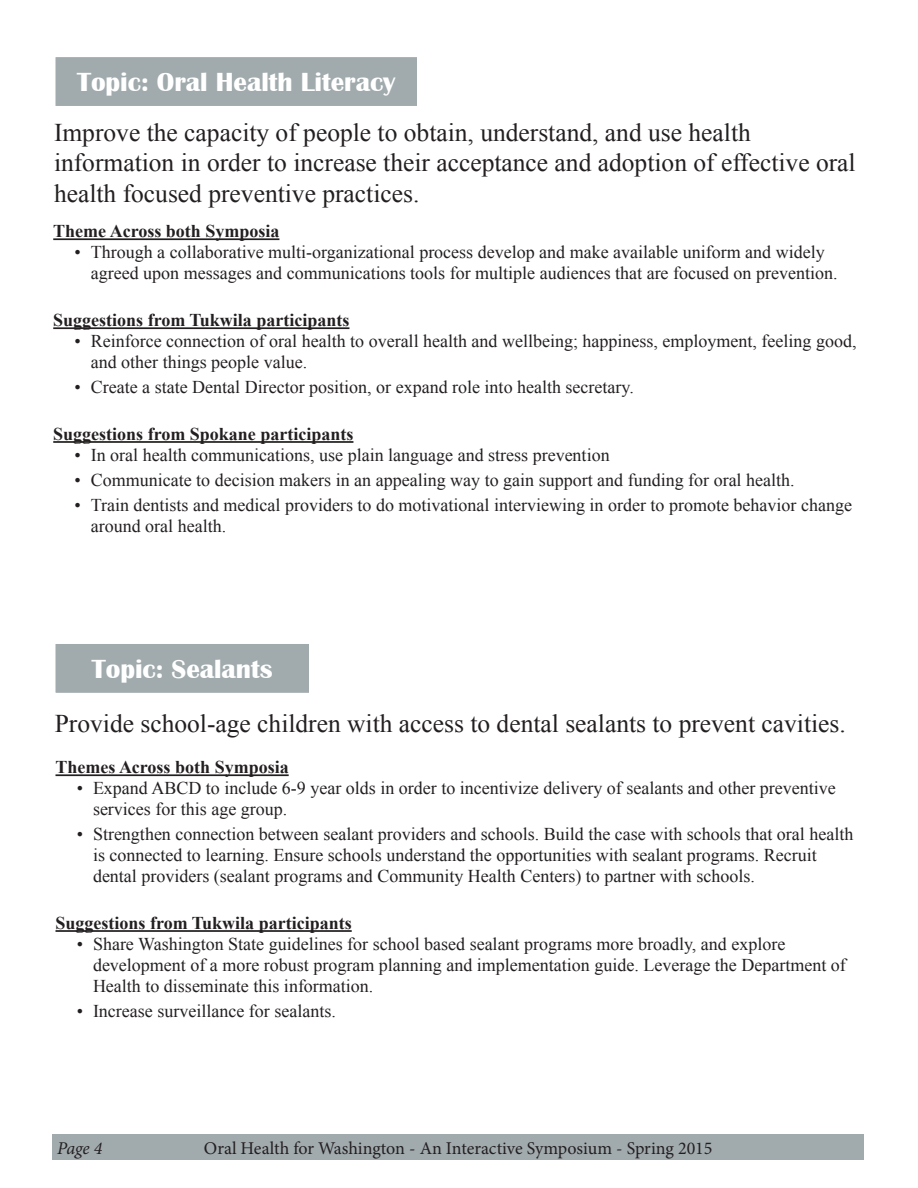
<style>
.page{position:relative;width:918px;height:1188px;background:#fff}
.page>*{position:absolute;margin:0;border:0;box-sizing:border-box;transform-origin:0 0}
.Subtitles{font:700 27px "Britannic";color:#fff}
.Body_Text_LARGE{font:25.5px/30.6px "Times New Roman";color:#231f20}
.t1{font:18px/21px "Times New Roman";color:#231f20}
.Body_Text{font:700 18px "Times New Roman";color:#231f20}
.t2{font:18px "Minion Pro";color:#231f20}
.t3{font:italic 18px "Minion Pro";color:#231f20}
</style>
<div class="page">
<div style="left:52px;top:1134px;width:812px;height:26px;background:#a1aaad"></div>
<div style="left:55px;top:56px;width:363px;height:51px;background:#a1aaad"></div>
<div style="left:54px;top:56px;width:364px;height:51px;border:2px solid #fff"></div>
<div style="left:55px;top:643px;width:255px;height:51px;background:#a1aaad"></div>
<div style="left:54px;top:642px;width:256px;height:52px;border:2px solid #fff"></div>
<hr style="left:53px;top:238px;width:226px;height:2px;background:#231f20">
<hr style="left:53px;top:327px;width:296px;height:2px;background:#231f20">
<hr style="left:53px;top:441px;width:300px;height:2px;background:#231f20">
<hr style="left:56px;top:774px;width:233px;height:2px;background:#231f20">
<hr style="left:56px;top:930px;width:296px;height:2px;background:#231f20">
<p class="Subtitles" style="left:77px;top:66px;width:320px">Topic: Oral Health Literacy</p>
<p class="Body_Text_LARGE" style="left:54px;top:117px;width:803px">Improve the capacity of people to obtain, understand, and use health information in order to increase their acceptance and adoption of effective oral health focused preventive practices.</p>
<p class="Body_Text" style="left:53px;top:219px;width:228px">Theme Across both Symposia</p>
<p class="t1" style="left:91px;top:241px;width:748px;text-indent:-16px">• Through a collaborative multi-organizational process develop and make available uniform and widely agreed upon messages and communications tools for multiple audiences that are focused on prevention.</p>
<p class="Body_Text" style="left:53px;top:308px;width:298px">Suggestions from Tukwila participants</p>
<p class="t1" style="left:91px;top:330px;width:767px;text-indent:-16px">• Reinforce connection of oral health to overall health and wellbeing; happiness, employment, feeling good, and other things people value.</p>
<p class="t1" style="left:75px;top:376px;width:561px">• Create a state Dental Director position, or expand role into health secretary.</p>
<p class="Body_Text" style="left:53px;top:422px;width:302px">Suggestions from Spokane participants</p>
<p class="t1" style="left:75px;top:444px;width:537px">• In oral health communications, use plain language and stress prevention</p>
<p class="t1" style="left:75px;top:469px;width:722px">• Communicate to decision makers in an appealing way to gain support and funding for oral health.</p>
<p class="t1" style="left:91px;top:494px;width:763px;text-indent:-16px">• Train dentists and medical providers to do motivational interviewing in order to promote behavior change around oral health.</p>
<p class="Subtitles" style="left:92px;top:653px;width:182px">Topic: Sealants</p>
<p class="Body_Text_LARGE" style="left:55px;top:708px;width:793px">Provide school-age children with access to dental sealants to prevent cavities.</p>
<p class="Body_Text" style="left:56px;top:755px;width:235px">Themes Across both Symposia</p>
<p class="t1" style="left:93px;top:777px;width:744px;text-indent:-16px">• Expand ABCD to include 6-9 year olds in order to incentivize delivery of sealants and other preventive services for this age group.</p>
<p class="t1" style="left:93px;top:823px;width:762px;text-indent:-16px">• Strengthen connection between sealant providers and schools. Build the case with schools that oral health is connected to learning. Ensure schools understand the opportunities with sealant programs. Recruit dental providers (sealant programs and Community Health Centers) to partner with schools.</p>
<p class="Body_Text" style="left:56px;top:911px;width:298px">Suggestions from Tukwila participants</p>
<p class="t1" style="left:93px;top:933px;width:754px;text-indent:-16px">• Share Washington State guidelines for school based sealant programs more broadly, and explore development of a more robust program planning and implementation guide. Leverage the Department of<br>Health to disseminate this information.</p>
<p class="t1" style="left:77px;top:1000px;width:261px">• Increase surveillance for sealants.</p>
<p class="t3" style="left:57px;top:1135px;width:47px">Page 4</p>
<p class="t2" style="left:204px;top:1136px;width:510px">Oral Health for Washington - An Interactive Symposium - Spring 2015</p>
</div>
